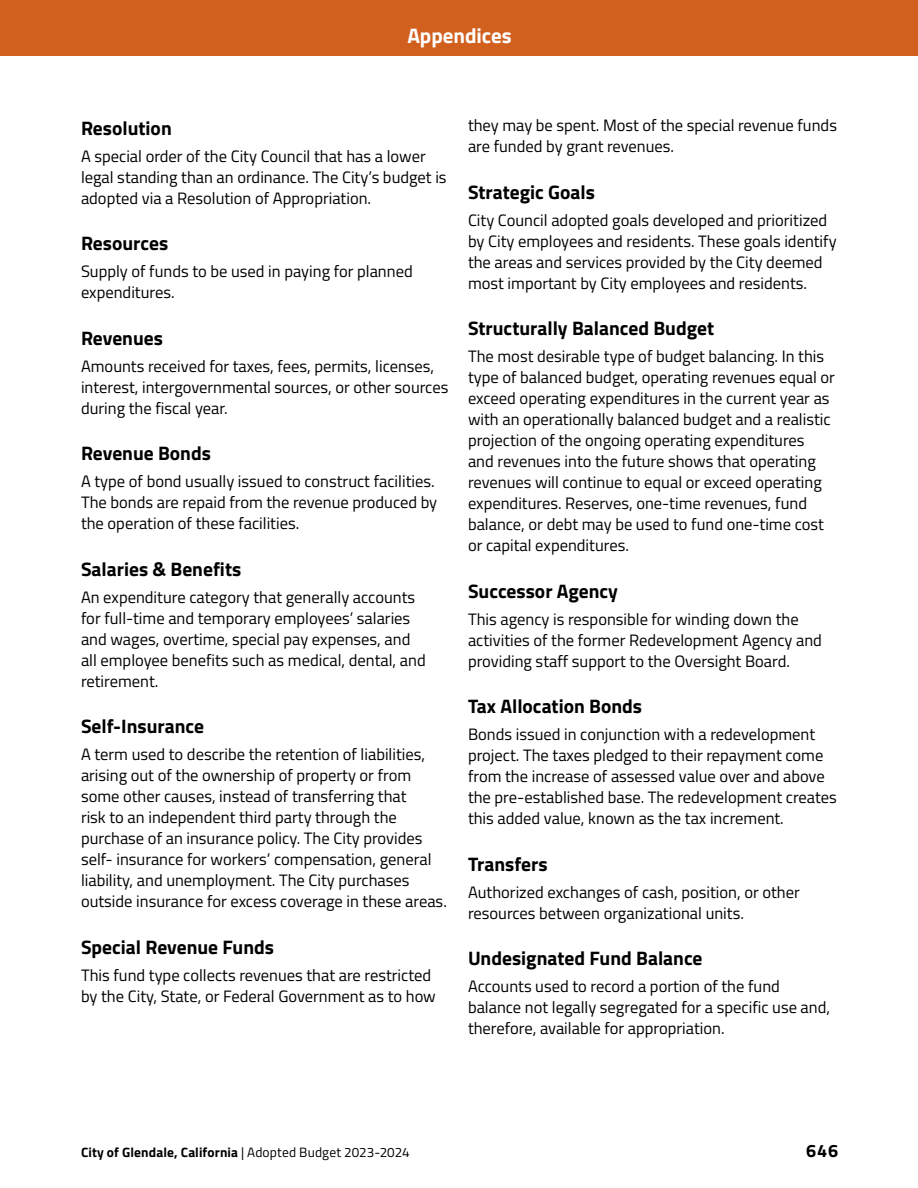
<style>
.page{position:relative;width:918px;height:1188px;background:#fff}
.page>*{position:absolute;margin:0;border:0;box-sizing:border-box;transform-origin:0 0}
.t1{font:700 21px "Titillium Web";color:#fff}
.Heading_3{font:700 19.5px "Titillium Web";color:#000}
.t2{font:700 18px "Titillium Web";color:#000}
.t3{font:16.5px/21px "Titillium Web";color:#000}
.t4{font:700 13.5px "Titillium Web";letter-spacing:.01em;color:#000}
.s1{font-weight:400}
</style>
<div class="page">
<div style="left:0;top:0;width:918px;height:56px;background:#d1601f"></div>
<p class="t1" style="left:407px;top:19px;width:106px">Appendices</p>
<h5 class="Heading_3" style="left:81px;top:113px;width:92px">Resolution</h5>
<p class="t3" style="left:81px;top:145px;width:367px">A special order of the City Council that has a lower legal standing than an ordinance. The City’s budget is adopted via a Resolution of Appropriation.</p>
<h5 class="Heading_3" style="left:81px;top:228px;width:89px">Resources</h5>
<p class="t3" style="left:81px;top:260px;width:333px">Supply of funds to be used in paying for planned expenditures.</p>
<h5 class="Heading_3" style="left:81px;top:323px;width:83px">Revenues</h5>
<p class="t3" style="left:81px;top:355px;width:369px">Amounts received for taxes, fees, permits, licenses, interest, intergovernmental sources, or other sources during the fiscal year.</p>
<h5 class="Heading_3" style="left:81px;top:438px;width:132px">Revenue Bonds</h5>
<p class="t3" style="left:81px;top:470px;width:358px">A type of bond usually issued to construct facilities.<br>The bonds are repaid from the revenue produced by the operation of these facilities.</p>
<h5 class="Heading_3" style="left:81px;top:554px;width:162px">Salaries &amp; Benefits</h5>
<p class="t3" style="left:81px;top:586px;width:346px">An expenditure category that generally accounts for full-time and temporary employees’ salaries and wages, overtime, special pay expenses, and all employee benefits such as medical, dental, and retirement.</p>
<h5 class="Heading_3" style="left:81px;top:711px;width:125px">Self-Insurance</h5>
<p class="t3" style="left:81px;top:743px;width:367px">A term used to describe the retention of liabilities, arising out of the ownership of property or from some other causes, instead of transferring that<br>risk to an independent third party through the purchase of an insurance policy. The City provides self- insurance for workers’ compensation, general liability, and unemployment. The City purchases outside insurance for excess coverage in these areas.</p>
<h5 class="Heading_3" style="left:81px;top:932px;width:195px">Special Revenue Funds</h5>
<p class="t3" style="left:81px;top:964px;width:356px">This fund type collects revenues that are restricted by the City, State, or Federal Government as to how</p>
<p class="t3" style="left:468px;top:114px;width:371px">they may be spent. Most of the special revenue funds are funded by grant revenues.</p>
<h5 class="Heading_3" style="left:468px;top:177px;width:129px">Strategic Goals</h5>
<p class="t3" style="left:468px;top:209px;width:370px">City Council adopted goals developed and prioritized by City employees and residents. These goals identify the areas and services provided by the City deemed most important by City employees and residents.</p>
<h5 class="Heading_3" style="left:468px;top:313px;width:248px">Structurally Balanced Budget</h5>
<p class="t3" style="left:468px;top:345px;width:369px">The most desirable type of budget balancing. In this type of balanced budget, operating revenues equal or exceed operating expenditures in the current year as with an operationally balanced budget and a realistic projection of the ongoing operating expenditures<br>and revenues into the future shows that operating revenues will continue to equal or exceed operating expenditures. Reserves, one-time revenues, fund balance, or debt may be used to fund one-time cost or capital expenditures.</p>
<h5 class="Heading_3" style="left:468px;top:576px;width:152px">Successor Agency</h5>
<p class="t3" style="left:468px;top:608px;width:356px">This agency is responsible for winding down the activities of the former Redevelopment Agency and providing staff support to the Oversight Board.</p>
<h5 class="Heading_3" style="left:468px;top:691px;width:176px">Tax Allocation Bonds</h5>
<p class="t3" style="left:468px;top:723px;width:371px">Bonds issued in conjunction with a redevelopment project. The taxes pledged to their repayment come from the increase of assessed value over and above the pre-established base. The redevelopment creates this added value, known as the tax increment.</p>
<h5 class="Heading_3" style="left:468px;top:849px;width:81px">Transfers</h5>
<p class="t3" style="left:468px;top:881px;width:333px">Authorized exchanges of cash, position, or other resources between organizational units.</p>
<h5 class="Heading_3" style="left:468px;top:943px;width:236px">Undesignated Fund Balance</h5>
<p class="t3" style="left:468px;top:975px;width:364px">Accounts used to record a portion of the fund balance not legally segregated for a specific use and, therefore, available for appropriation.</p>
<p class="t4" style="left:81px;top:1142px;width:330px">City of Glendale, California <span class="s1">| Adopted Budget 2023-2024</span></p>
<p class="t2" style="left:806px;top:1137px;width:34px">646</p>
</div>
